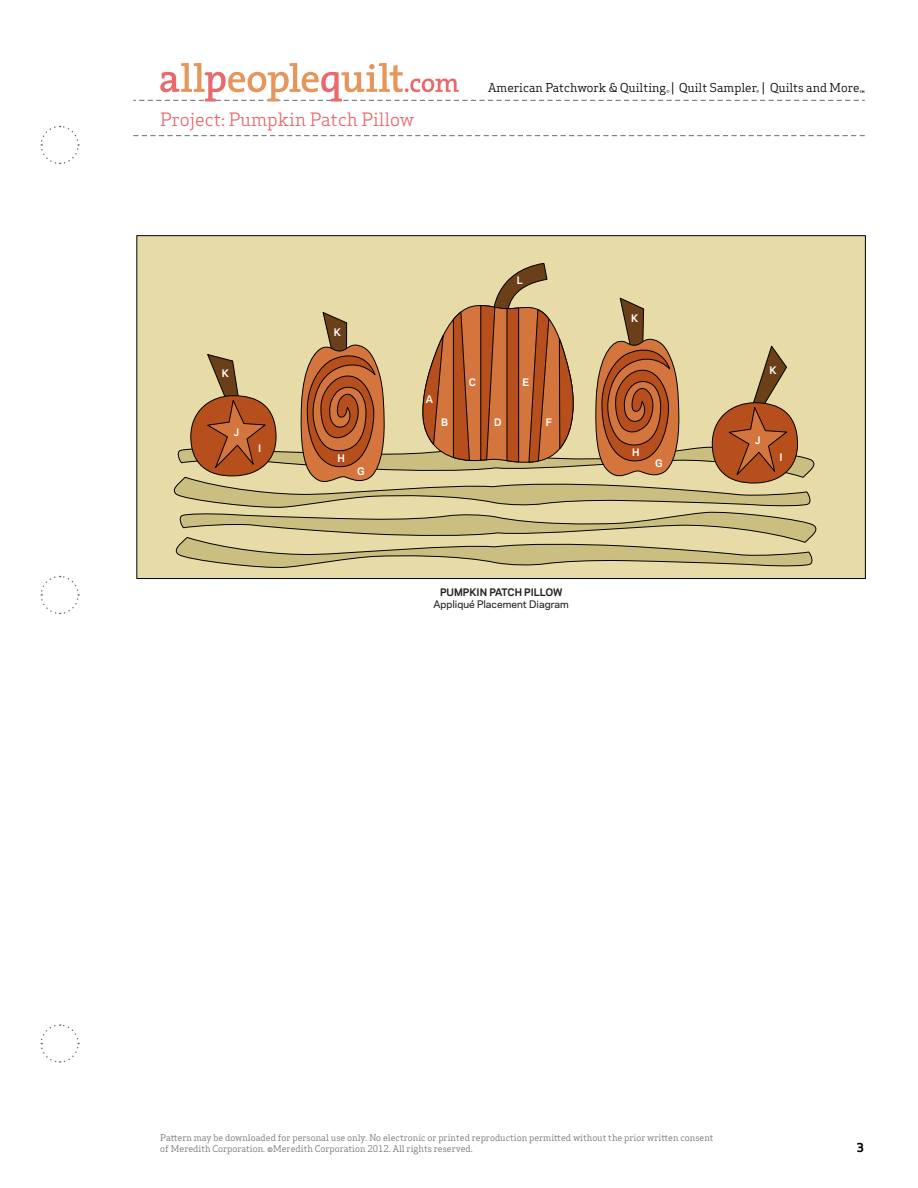
<style>
.page{position:relative;width:918px;height:1188px;background:#fff}
.page>*{position:absolute;margin:0;border:0;box-sizing:border-box;transform-origin:0 0}
.t1{font:18px "Apex Serif";color:#e9696c}
.t2{font:12px "Apex Serif";color:#000}
.t3{font:700 12px "Apex Sans";color:#000}
.t4{font:500 9.75px "Galaxie Polaris";color:#242020}
.t5{font:700 9.75px "Galaxie Polaris";color:#fff}
.t6{font:700 9.75px "Galaxie Polaris";color:#242020}
.t7{font:9px/10.8px "Apex Serif";color:#6d6e71}
</style>
<div class="page">
<svg style="left:133px;top:135px;width:732px;height:1px"></svg>
<svg style="left:40px;top:125px;width:40px;height:40px"></svg>
<svg style="left:40px;top:1024px;width:40px;height:39px"></svg>
<svg style="left:40px;top:575px;width:40px;height:40px"></svg>
<svg style="left:133px;top:63px;width:732px;height:39px"></svg>
<div style="left:137px;top:236px;width:728px;height:343px;background:#e7dca7"></div>
<svg style="left:173px;top:262px;width:644px;height:306px"></svg>
<h1 class="t1" style="left:160px;top:108px;width:255px">Project: Pumpkin Patch Pillow</h1>
<h2 class="t2" style="left:488px;top:80px;width:373px">American Patchwork &amp; Quilting | Quilt Sampler | Quilts and More</h2>
<p class="t5" style="left:222px;top:366px;width:9px">K</p>
<p class="t5" style="left:234px;top:425px;width:7px">J</p>
<p class="t5" style="left:258px;top:441px;width:5px">I</p>
<p class="t5" style="left:334px;top:324px;width:9px">K</p>
<p class="t5" style="left:337px;top:451px;width:9px">H</p>
<p class="t5" style="left:357px;top:464px;width:9px">G</p>
<p class="t5" style="left:517px;top:273px;width:7px">L</p>
<p class="t5" style="left:426px;top:392px;width:9px">A</p>
<p class="t5" style="left:441px;top:414px;width:8px">B</p>
<p class="t5" style="left:469px;top:375px;width:9px">C</p>
<p class="t5" style="left:494px;top:414px;width:9px">D</p>
<p class="t5" style="left:523px;top:375px;width:8px">E</p>
<p class="t5" style="left:546px;top:414px;width:8px">F</p>
<p class="t6" style="left:440px;top:585px;width:124px">PUMPKIN PATCH PILLOW</p>
<p class="t4" style="left:433px;top:596px;width:137px">Appliqué Placement Diagram</p>
<p class="t5" style="left:631px;top:311px;width:9px">K</p>
<p class="t5" style="left:632px;top:445px;width:9px">H</p>
<p class="t5" style="left:655px;top:456px;width:9px">G</p>
<p class="t5" style="left:770px;top:363px;width:9px">K</p>
<p class="t5" style="left:755px;top:433px;width:7px">J</p>
<p class="t5" style="left:779px;top:450px;width:5px">I</p>
<p class="t7" style="left:160px;top:1132px;width:555px">Pattern may be downloaded for personal use only. No electronic or printed reproduction permitted without the prior written consent of Meredith Corporation. ©Meredith Corporation 2012. All rights reserved.</p>
<h2 class="t3" style="left:857px;top:1140px;width:9px">3</h2>
</div>
